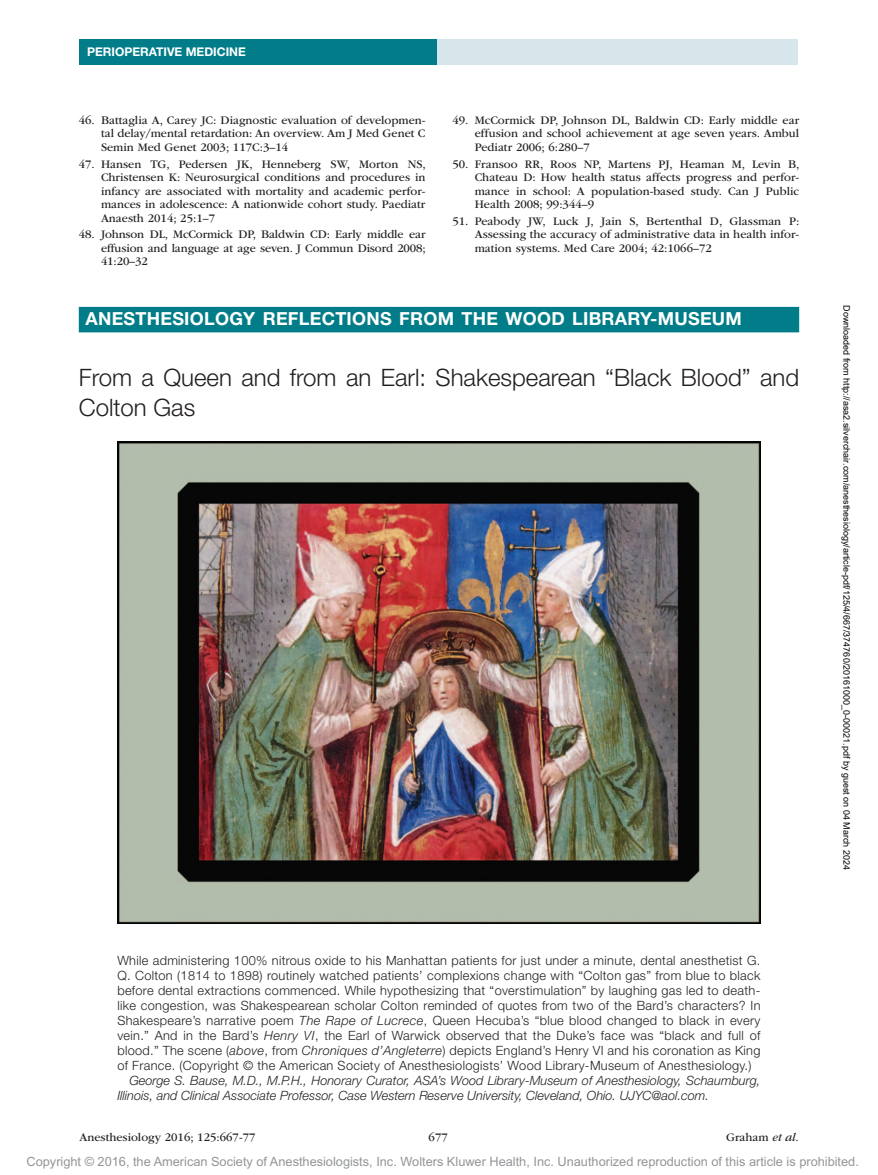
<style>
.page{position:relative;width:878px;height:1175px;background:#fff}
.page>*{position:absolute;margin:0;border:0;box-sizing:border-box;transform-origin:0 0}
.t1{font:300 24px/30px "Helvetica Neue";color:#231f20}
.t2{font:700 18px "Helvetica Neue LT Std";letter-spacing:.015em;color:#fff}
.t3{font:300 12.75px/15px "Helvetica Neue";letter-spacing:.025em;color:#231f20;text-align:justify}
.t4{font:italic 300 12.75px/15px "Helvetica Neue";color:#231f20}
.t5{font:12.75px "Arial MT Std";color:#939598}
.t6{font:12px/13.5px "ITC Garamond Std";color:#231f20;text-align:justify}
.t7{font:700 12px "Helvetica Neue LT Std";color:#fff}
.t8{font:9px "Arial";color:#000}
.s1{font-style:italic}
</style>
<div class="page">
<div style="left:432px;top:39px;width:365px;height:26px;background:#d6e6ea"></div>
<div style="left:79px;top:39px;width:357px;height:25px;background:#007d88"></div>
<img style="left:117px;top:441px;width:643px;height:482px">
<div style="left:79px;top:307px;width:720px;height:25px;background:#007d88"></div>
<p class="t7" style="left:87px;top:44px;width:160px">PERIOPERATIVE MEDICINE</p>
<p class="t6" style="left:101px;top:114px;width:326px;text-indent:-22px">46. Battaglia A, Carey JC: Diagnostic evaluation of developmen&shy;tal delay/mental retardation: An overview. Am J Med Genet C Semin Med Genet 2003; 117C:3–14</p>
<p class="t6" style="left:101px;top:157px;width:326px;text-indent:-22px">47. Hansen TG, Pedersen JK, Henneberg SW, Morton NS, Christensen K: Neurosurgical conditions and procedures in infancy are associated with mortality and academic perfor&shy;mances in adolescence: A nationwide cohort study. Paediatr Anaesth 2014; 25:1–7</p>
<p class="t6" style="left:101px;top:228px;width:326px;text-indent:-22px">48. Johnson DL, McCormick DP, Baldwin CD: Early middle ear effusion and language at age seven. J Commun Disord 2008; 41:20–32</p>
<p class="t6" style="left:474px;top:114px;width:326px;text-indent:-22px">49. McCormick DP, Johnson DL, Baldwin CD: Early middle ear effusion and school achievement at age seven years. Ambul Pediatr 2006; 6:280–7</p>
<p class="t6" style="left:474px;top:157px;width:326px;text-indent:-22px">50. Fransoo RR, Roos NP, Martens PJ, Heaman M, Levin B, Chateau D: How health status affects progress and perfor&shy;mance in school: A population-based study. Can J Public Health 2008; 99:344–9</p>
<p class="t6" style="left:474px;top:214px;width:326px;text-indent:-22px">51. Peabody JW, Luck J, Jain S, Bertenthal D, Glassman P:<br>Assessing the accuracy of administrative data in health infor&shy;mation systems. Med Care 2004; 42:1066–72</p>
<h2 class="t2" style="left:86px;top:307px;width:657px">ANESTHESIOLOGY REFLECTIONS FROM THE WOOD LIBRARY-MUSEUM</h2>
<p class="t8" style="left:850px;top:305px;width:566px;rotate:90deg">Downloaded from http://asa2.silverchair.com/anesthesiology/article-pdf/125/4/667/374760/20161000_0-00021.pdf by guest on 04 March 2024</p>
<h1 class="t1" style="left:79px;top:362px;width:722px">From a Queen and from an Earl: Shakespearean “Black Blood” and<br>Colton Gas</h1>
<p class="t3" style="left:117px;top:952px;width:644px">While administering 100% nitrous oxide to his Manhattan patients for just under a minute, dental anesthetist G.<br>Q. Colton (1814 to 1898) routinely watched patients’ complexions change with “Colton gas” from blue to black before dental extractions commenced. While hypothesizing that “overstimulation” by laughing gas led to death&shy;like congestion, was Shakespearean scholar Colton reminded of quotes from two of the Bard’s characters? In Shakespeare’s narrative poem <span class="s1">The Rape of Lucrece</span>, Queen Hecuba’s “blue blood changed to black in every vein.” And in the Bard’s <span class="s1">Henry VI</span>, the Earl of Warwick observed that the Duke’s face was “black and full of blood.” The scene (<span class="s1">above</span>, from <span class="s1">Chroniques d’Angleterre</span>) depicts England’s Henry VI and his coronation as King of France. (Copyright © the American Society of Anesthesiologists’ Wood Library-Museum of Anesthesiology.)</p>
<p class="t4" style="left:117px;top:1072px;width:644px;text-indent:12px">George S. Bause, M.D., M.P.H., Honorary Curator, ASA’s Wood Library-Museum of Anesthesiology, Schaumburg,<br>Illinois, and Clinical Associate Professor, Case Western Reserve University, Cleveland, Ohio. UJYC@aol.com.</p>
<p class="t6" style="left:80px;top:1130px;width:177px">Anesthesiology 2016; 125:667-77</p>
<p class="t6" style="left:428px;top:1130px;width:21px">677</p>
<p class="t6" style="left:726px;top:1130px;width:74px">Graham <span class="s1">et al</span>.</p>
<p class="t5" style="left:27px;top:1154px;width:833px">Copyright © 2016, the American Society of Anesthesiologists, Inc. Wolters Kluwer Health, Inc. Unauthorized reproduction of this article is prohibited.</p>
</div>
